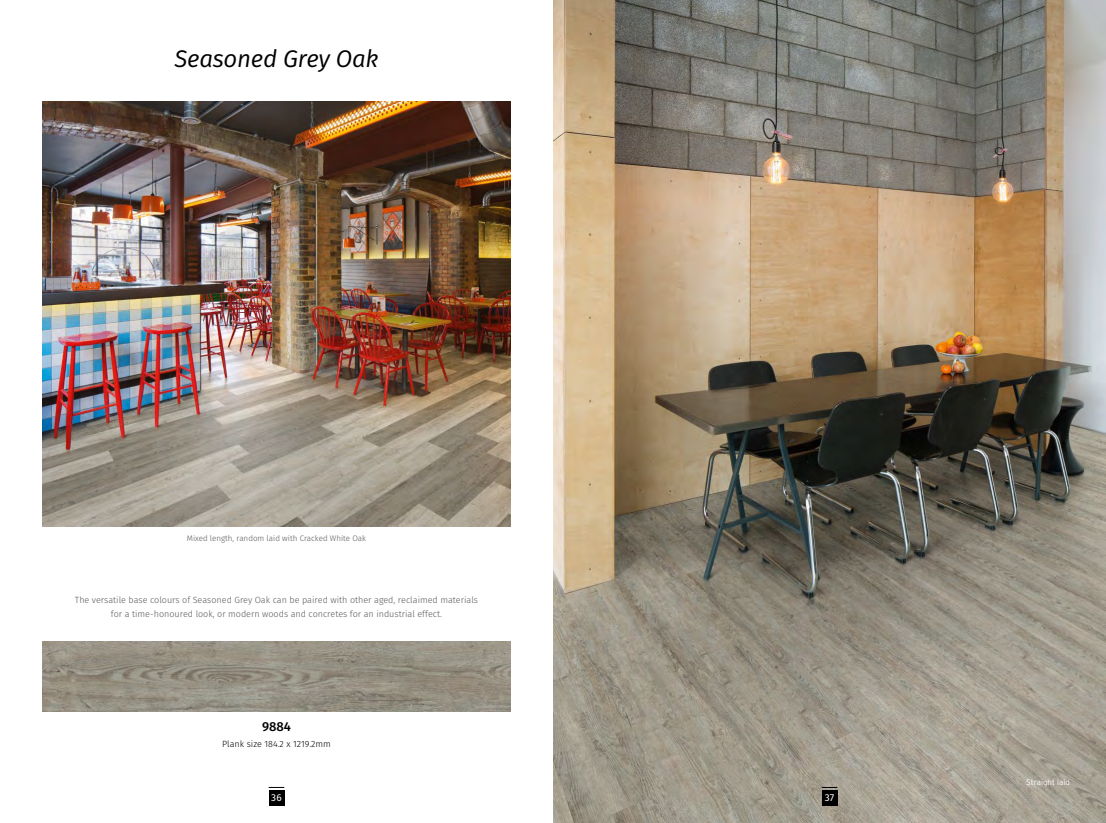
<style>
.page{position:relative;width:1106px;height:823px;background:#fff}
.page>*{position:absolute;margin:0;border:0;box-sizing:border-box;transform-origin:0 0}
.t1{font:italic 24px "Fira Sans";letter-spacing:-.01em;color:#000}
.t2{font:500 13px "Fira Sans";color:#000}
.t3{font:10px "Fira Sans";color:#fff}
.t4{font:300 9px/14px "Fira Sans";color:#575756;text-align:center}
.t5{font:300 9px "Fira Sans";color:#000}
.t6{font:300 8px "Fira Sans";color:#575756}
.t7{font:300 8px "Interstate";color:#fff}
</style>
<div class="page">
<div style="left:269px;top:789px;width:15px;height:15px;background:#000"></div>
<svg style="left:269px;top:786px;width:15px;height:1px"></svg>
<img style="left:43px;top:641px;width:467px;height:70px">
<img style="left:43px;top:102px;width:467px;height:424px">
<img style="left:553px;top:0;width:553px;height:822px">
<div style="left:821px;top:789px;width:16px;height:15px;background:#000"></div>
<svg style="left:821px;top:786px;width:16px;height:1px"></svg>
<h1 class="t1" style="left:174px;top:41px;width:205px">Seasoned Grey Oak</h1>
<p class="t6" style="left:187px;top:532px;width:181px">Mixed length, random laid with Cracked White Oak</p>
<p class="t4" style="left:75px;top:592px;width:404px">The versatile base colours of Seasoned Grey Oak can be paired with other aged, reclaimed materials for a time-honoured look, or modern woods and concretes for an industrial effect.</p>
<h2 class="t2" style="left:262px;top:715px;width:30px">9884</h2>
<p class="t5" style="left:222px;top:736px;width:110px">Plank size 184.2 x 1219.2mm</p>
<p class="t3" style="left:271px;top:789px;width:12px">36</p>
<p class="t3" style="left:824px;top:789px;width:11px">37</p>
<p class="t7" style="left:1026px;top:777px;width:45px">Straight laid</p>
</div>
